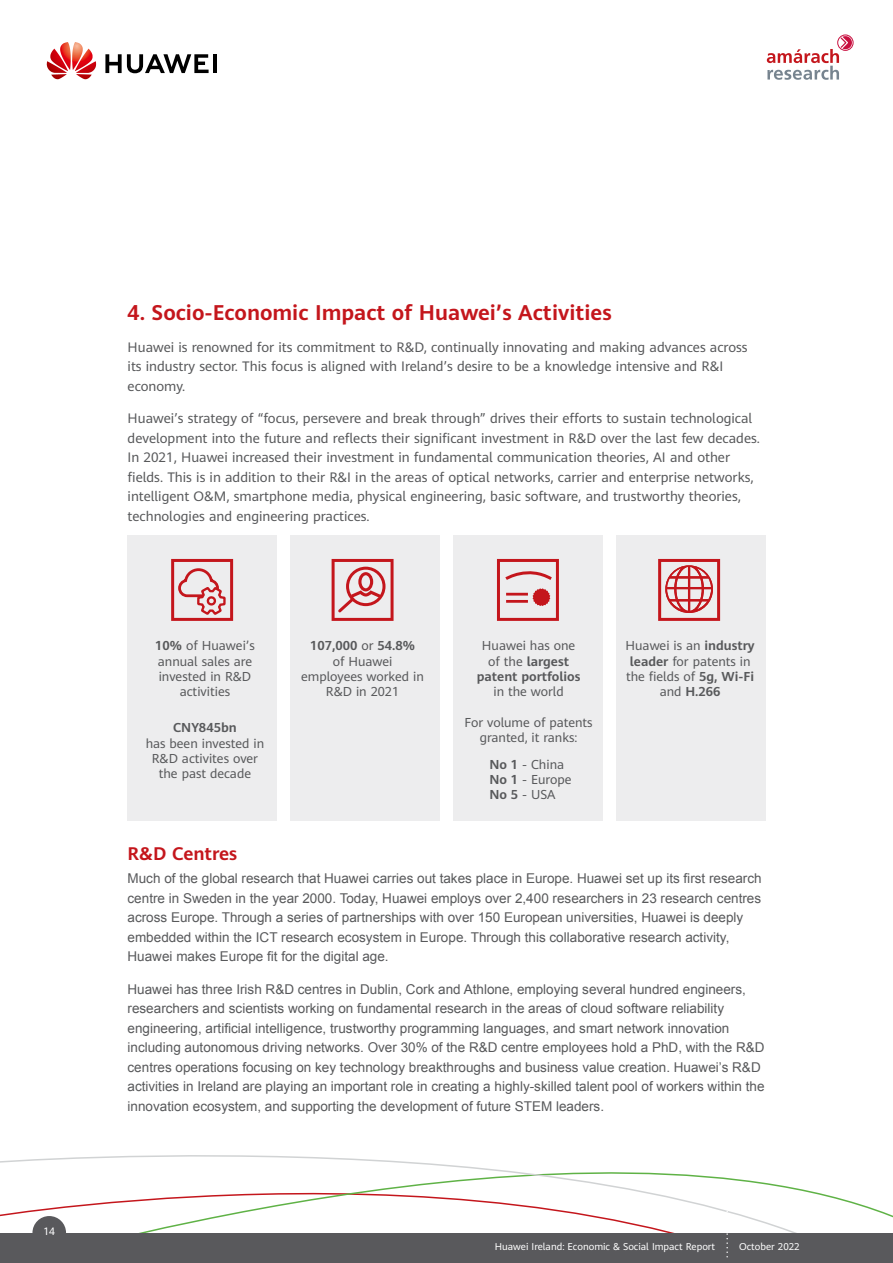
<style>
.page{position:relative;width:893px;height:1263px;background:#fff}
.page>*{position:absolute;margin:0;border:0;box-sizing:border-box;transform-origin:0 0}
.t1{font:700 21px "Huawei Sans";color:#c4161c}
.t2{font:700 18px "Huawei Sans";color:#c4161c}
.t3{font:13.5px/19.5px "Arial";color:#58595b}
.t4{font:13.5px/19.5px "Huawei Sans";color:#58595b}
.t5{font:12.75px/15.3px "Huawei Sans";color:#58595b;text-align:center}
.t6{font:700 12.75px/15.3px "Huawei Sans";color:#58595b;text-align:center}
.t7{font:10.5px "Huawei Sans";color:#fff}
.t8{font:9.75px "Huawei Sans";color:#fff}
.s1{font-weight:700}
.s2{font-weight:400}
</style>
<div class="page">
<div style="left:837px;top:35px;width:16px;height:16px;border:1px solid #c80f3f;border-radius:50%"></div>
<svg style="left:767px;top:36px;width:85px;height:44px"></svg>
<hr style="left:213px;top:54px;width:4px;height:19px;background:#000">
<svg style="left:105px;top:54px;width:104px;height:19px"></svg>
<img style="left:60px;top:42px;width:28px;height:28px">
<div style="left:128px;top:535px;width:149px;height:286px;background:#ededee"></div>
<div style="left:290px;top:535px;width:150px;height:286px;background:#ededee"></div>
<div style="left:453px;top:535px;width:149px;height:286px;background:#ededee"></div>
<div style="left:616px;top:535px;width:149px;height:286px;background:#ededee"></div>
<svg style="left:332px;top:559px;width:62px;height:62px"></svg>
<svg style="left:658px;top:559px;width:62px;height:62px"></svg>
<svg style="left:497px;top:559px;width:62px;height:62px"></svg>
<svg style="left:171px;top:559px;width:62px;height:62px"></svg>
<svg style="left:0;top:1155px;width:893px;height:78px"></svg>
<div style="left:0;top:1233px;width:893px;height:30px;background:#59595c"></div>
<div style="left:32px;top:1216px;width:34px;height:33px;background:#59595c;border-radius:50%"></div>
<svg style="left:726px;top:1198px;width:2px;height:60px"></svg>
<p class="t7" style="left:43px;top:1224px;width:13px">14</p>
<h1 class="t1" style="left:128px;top:297px;width:486px">4. Socio-Economic Impact of Huawei’s Activities</h1>
<p class="t4" style="left:128px;top:337px;width:621px">Huawei is renowned for its commitment to R&amp;D, continually innovating and making advances across its industry sector. This focus is aligned with Ireland’s desire to be a knowledge intensive and R&amp;I economy.</p>
<p class="t4" style="left:128px;top:408px;width:634px">Huawei’s strategy of “focus, persevere and break through” drives their efforts to sustain technological development into the future and reflects their significant investment in R&amp;D over the last few decades.<br>In 2021, Huawei increased their investment in fundamental communication theories, AI and other fields. This is in addition to their R&amp;I in the areas of optical networks, carrier and enterprise networks, intelligent O&amp;M, smartphone media, physical engineering, basic software, and trustworthy theories, technologies and engineering practices.</p>
<p class="t5" style="left:155px;top:637px;width:101px"><span class="s1">10%</span> of Huawei’s annual sales are invested in R&amp;D activities</p>
<p class="t6" style="left:173px;top:720px;width:65px">CNY845bn</p>
<p class="t5" style="left:146px;top:735px;width:120px">has been invested in<br>R&amp;D activites over the past decade</p>
<p class="t5" style="left:301px;top:637px;width:124px"><span class="s1">107,000</span> or <span class="s1">54.8%<br></span>of Huawei employees worked in<br>R&amp;D in 2021</p>
<p class="t6" style="left:477px;top:637px;width:105px"><span class="s2">Huawei has one of the</span> largest patent portfolios</p>
<p class="t5" style="left:493px;top:683px;width:72px">in the world</p>
<p class="t5" style="left:465px;top:714px;width:130px">For volume of patents granted, it ranks:</p>
<p class="t5" style="left:489px;top:756px;width:84px;text-align:left"><span class="s1">No 1</span> - China<br><span class="s1">No 1</span> - Europe<br><span class="s1">No 5</span> - USA</p>
<p class="t5" style="left:626px;top:637px;width:131px">Huawei is an <span class="s1">industry leader</span> for patents in the fields of <span class="s1">5g, Wi-Fi </span>and <span class="s1">H.266</span></p>
<h2 class="t2" style="left:128px;top:841px;width:111px">R&amp;D Centres</h2>
<p class="t3" style="left:128px;top:869px;width:636px">Much of the global research that Huawei carries out takes place in Europe. Huawei set up its first research centre in Sweden in the year 2000. Today, Huawei employs over 2,400 researchers in 23 research centres across Europe. Through a series of partnerships with over 150 European universities, Huawei is deeply embedded within the ICT research ecosystem in Europe. Through this collaborative research activity, Huawei makes Europe fit for the digital age.</p>
<p class="t3" style="left:128px;top:979px;width:639px">Huawei has three Irish R&amp;D centres in Dublin, Cork and Athlone, employing several hundred engineers, researchers and scientists working on fundamental research in the areas of cloud software reliability engineering, artificial intelligence, trustworthy programming languages, and smart network innovation including autonomous driving networks. Over 30% of the R&amp;D centre employees hold a PhD, with the R&amp;D centres operations focusing on key technology breakthroughs and business value creation. Huawei’s R&amp;D activities in Ireland are playing an important role in creating a highly-skilled talent pool of workers within the innovation ecosystem, and supporting the development of future STEM leaders.</p>
<p class="t8" style="left:495px;top:1240px;width:222px">Huawei Ireland: Economic &amp; Social Impact Report</p>
<p class="t8" style="left:739px;top:1240px;width:62px">October 2022</p>
</div>
